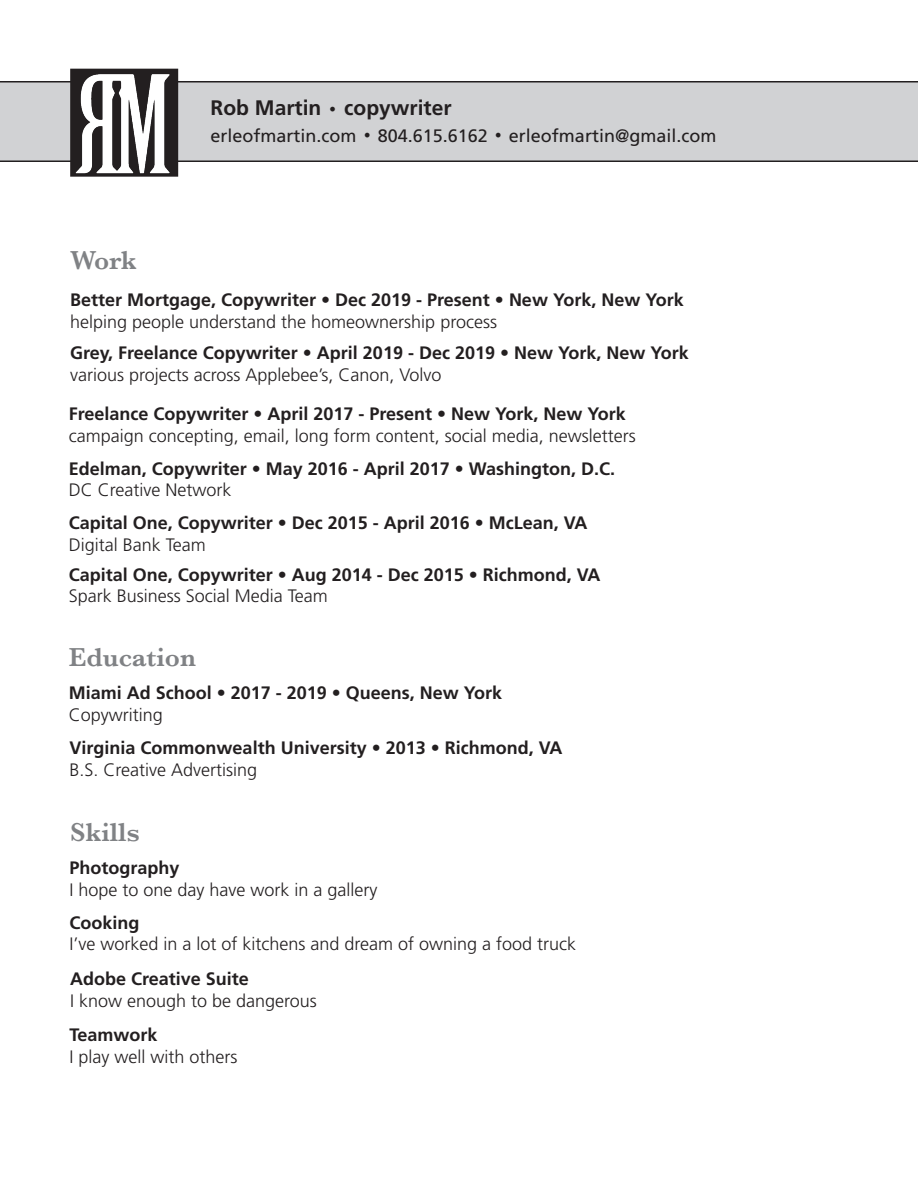
<style>
.page{position:relative;width:918px;height:1188px;background:#fff}
.page>*{position:absolute;margin:0;border:0;box-sizing:border-box;transform-origin:0 0}
.t1{font:600 27px "Baskerville";color:#808285}
.t2{font:700 21px "Frutiger LT Std";color:#231f20}
.t3{font:700 18px "Frutiger LT Std";color:#231f20}
.t4{font:300 18px "Frutiger LT Std";color:#231f20}
.t5{font:18px "Frutiger LT Std";color:#231f20}
.t6{font:18px "Minion Pro";color:#231f20}
.s1{font-weight:400}
</style>
<div class="page">
<div style="left:0;top:81px;width:918px;height:81px;background:#d1d2d4"></div>
<img style="left:70px;top:68px;width:107px;height:109px">
<p class="t2" style="left:211px;top:95px;width:112px">Rob Martin</p>
<p class="t6" style="left:329px;top:97px;width:9px">•</p>
<p class="t2" style="left:344px;top:95px;width:109px">copywriter</p>
<p class="t1" style="left:70px;top:242px;width:68px">Work</p>
<p class="t5" style="left:211px;top:125px;width:148px">erleofmartin.com</p>
<p class="t5" style="left:378px;top:125px;width:112px">804.615.6162</p>
<p class="t5" style="left:509px;top:125px;width:209px">erleofmartin@gmail.com</p>
<p class="t6" style="left:364px;top:123px;width:9px">•</p>
<p class="t6" style="left:495px;top:123px;width:9px">•</p>
<p class="t3" style="left:70px;top:289px;width:615px">Better Mortgage, Copywriter • Dec 2019 - Present <span class="s1">•</span> New York, New York</p>
<p class="t4" style="left:70px;top:311px;width:428px">helping people understand the homeownership process</p>
<p class="t3" style="left:70px;top:342px;width:620px">Grey, Freelance Copywriter • April 2019 - Dec 2019 <span class="s1">•</span> New York, New York</p>
<p class="t4" style="left:70px;top:364px;width:373px">various projects across Applebee’s, Canon, Volvo</p>
<p class="t3" style="left:69px;top:403px;width:559px">Freelance Copywriter • April 2017 - Present <span class="s1">•</span> New York, New York</p>
<p class="t4" style="left:69px;top:425px;width:569px">campaign concepting, email, long form content, social media, newsletters</p>
<p class="t3" style="left:69px;top:458px;width:548px">Edelman, Copywriter • May 2016 - April 2017 <span class="s1">•</span> Washington, D.C.</p>
<p class="t4" style="left:69px;top:480px;width:164px">DC Creative Network</p>
<p class="t3" style="left:69px;top:512px;width:520px">Capital One, Copywriter • Dec 2015 - April 2016 <span class="s1">•</span> McLean, VA</p>
<p class="t4" style="left:69px;top:534px;width:139px">Digital Bank Team</p>
<p class="t3" style="left:69px;top:564px;width:533px">Capital One, Copywriter • Aug 2014 - Dec 2015 <span class="s1">•</span> Richmond, VA</p>
<p class="t4" style="left:69px;top:586px;width:261px">Spark Business Social Media Team</p>
<p class="t1" style="left:69px;top:639px;width:129px">Education</p>
<p class="t3" style="left:69px;top:683px;width:435px">Miami Ad School <span class="s1">•</span> 2017 - 2019 <span class="s1">•</span> Queens, New York</p>
<p class="t4" style="left:69px;top:705px;width:96px">Copywriting</p>
<p class="t3" style="left:69px;top:737px;width:494px">Virginia Commonwealth University <span class="s1">•</span> 2013 <span class="s1">•</span> Richmond, VA</p>
<p class="t4" style="left:69px;top:759px;width:189px">B.S. Creative Advertising</p>
<p class="t1" style="left:70px;top:814px;width:71px">Skills</p>
<p class="t3" style="left:69px;top:857px;width:112px">Photography</p>
<p class="t4" style="left:69px;top:879px;width:310px">I hope to one day have work in a gallery</p>
<p class="t3" style="left:69px;top:912px;width:72px">Cooking</p>
<p class="t4" style="left:69px;top:934px;width:508px">I’ve worked in a lot of kitchens and dream of owning a food truck</p>
<p class="t3" style="left:70px;top:968px;width:180px">Adobe Creative Suite</p>
<p class="t4" style="left:70px;top:990px;width:248px">I know enough to be dangerous</p>
<p class="t3" style="left:69px;top:1024px;width:90px">Teamwork</p>
<p class="t4" style="left:69px;top:1046px;width:170px">I play well with others</p>
</div>
